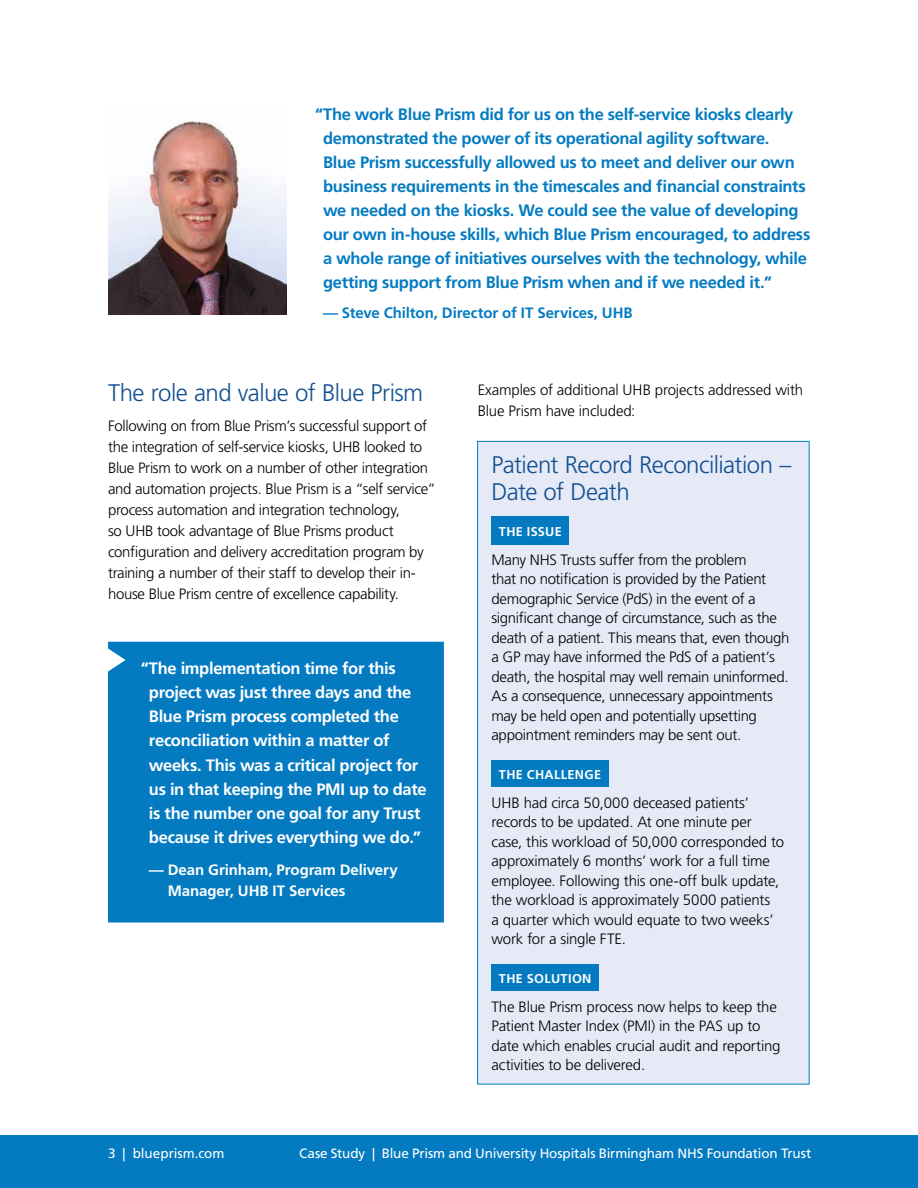
<style>
.page{position:relative;width:918px;height:1188px;background:#fff}
.page>*{position:absolute;margin:0;border:0;box-sizing:border-box;transform-origin:0 0}
.t1{font:300 24px/27px "Frutiger LT Std";letter-spacing:-.025em;color:#124e91}
.t2{font:700 16.5px/24px "Frutiger LT Std";letter-spacing:-.02em;color:#047bc1}
.t3{font:700 16.5px/24px "Frutiger LT Std";letter-spacing:-.02em;color:#fff}
.t4{font:300 15px/19.5px "Frutiger LT Std";letter-spacing:-.02em;color:#000}
.t5{font:700 15px/21px "Frutiger LT Std";letter-spacing:-.005em;color:#fff}
.t6{font:700 15px "Frutiger LT Std";letter-spacing:-.005em;color:#047bc1}
.t7{font:13.5px "Frutiger LT Std";letter-spacing:-.01em;color:#fff}
.t8{font:700 12.75px "Frutiger LT Std";letter-spacing:.025em;color:#fff}
</style>
<div class="page">
<div style="left:0;top:1135px;width:918px;height:53px;background:#047bc1"></div>
<div style="left:108px;top:642px;width:336px;height:280px;background:#047bc1"></div>
<div style="left:478px;top:441px;width:331px;height:643px;background:#e5eaf6"></div>
<div style="left:491px;top:516px;width:78px;height:28px;background:#047bc1"></div>
<div style="left:491px;top:761px;width:118px;height:26px;background:#047bc1"></div>
<div style="left:491px;top:965px;width:108px;height:26px;background:#047bc1"></div>
<img style="left:108px;top:120px;width:178px;height:195px">
<p class="t2" style="left:323px;top:103px;width:489px;text-indent:-8px">“The work Blue Prism did for us on the self-service kiosks clearly demonstrated the power of its operational agility software.<br>Blue Prism successfully allowed us to meet and deliver our own business requirements in the timescales and financial constraints we needed on the kiosks. We could see the value of developing our own in-house skills, which Blue Prism encouraged, to address a whole range of initiatives ourselves with the technology, while getting support from Blue Prism when and if we needed it.”</p>
<p class="t6" style="left:323px;top:304px;width:311px">— Steve Chilton, Director of IT Services, UHB</p>
<h1 class="t1" style="left:108px;top:380px;width:317px">The role and value of Blue Prism</h1>
<p class="t4" style="left:108px;top:416px;width:329px;line-height:21px">Following on from Blue Prism’s successful support of the integration of self-service kiosks, UHB looked to Blue Prism to work on a number of other integration and automation projects. Blue Prism is a “self service” process automation and integration technology,<br>so UHB took advantage of Blue Prisms product configuration and delivery accreditation program by training a number of their staff to develop their in&shy;house Blue Prism centre of excellence capability.</p>
<p class="t3" style="left:149px;top:657px;width:279px;text-indent:-8px">“The implementation time for this project was just three days and the Blue Prism process completed the reconciliation within a matter of weeks. This was a critical project for us in that keeping the PMI up to date is the number one goal for any Trust because it drives everything we do.”</p>
<p class="t5" style="left:168px;top:860px;width:231px;text-indent:-19px">— Dean Grinham, Program Delivery<br>Manager, UHB IT Services</p>
<p class="t4" style="left:478px;top:379px;width:327px;line-height:21px">Examples of additional UHB projects addressed with<br>Blue Prism have included:</p>
<h1 class="t1" style="left:491px;top:452px;width:301px">Patient Record Reconciliation –<br>Date of Death</h1>
<p class="t8" style="left:499px;top:524px;width:64px">THE ISSUE</p>
<p class="t4" style="left:491px;top:550px;width:300px">Many NHS Trusts suffer from the problem<br>that no notification is provided by the Patient demographic Service (PdS) in the event of a significant change of circumstance, such as the death of a patient. This means that, even though a GP may have informed the PdS of a patient’s death, the hospital may well remain uninformed.<br>As a consequence, unnecessary appointments may be held open and potentially upsetting appointment reminders may be sent out.</p>
<p class="t8" style="left:499px;top:767px;width:104px">THE CHALLENGE</p>
<p class="t4" style="left:491px;top:793px;width:294px">UHB had circa 50,000 deceased patients’ records to be updated. At one minute per case, this workload of 50,000 corresponded to approximately 6 months’ work for a full time employee. Following this one-off bulk update, the workload is approximately 5000 patients<br>a quarter which would equate to two weeks’ work for a single FTE.</p>
<p class="t8" style="left:499px;top:971px;width:94px">THE SOLUTION</p>
<p class="t4" style="left:491px;top:997px;width:291px">The Blue Prism process now helps to keep the Patient Master Index (PMI) in the PAS up to date which enables crucial audit and reporting activities to be delivered.</p>
<p class="t7" style="left:108px;top:1145px;width:118px">3 | blueprism.com</p>
<p class="t7" style="left:299px;top:1145px;width:514px">Case Study | Blue Prism and University Hospitals Birmingham NHS Foundation Trust</p>
</div>
